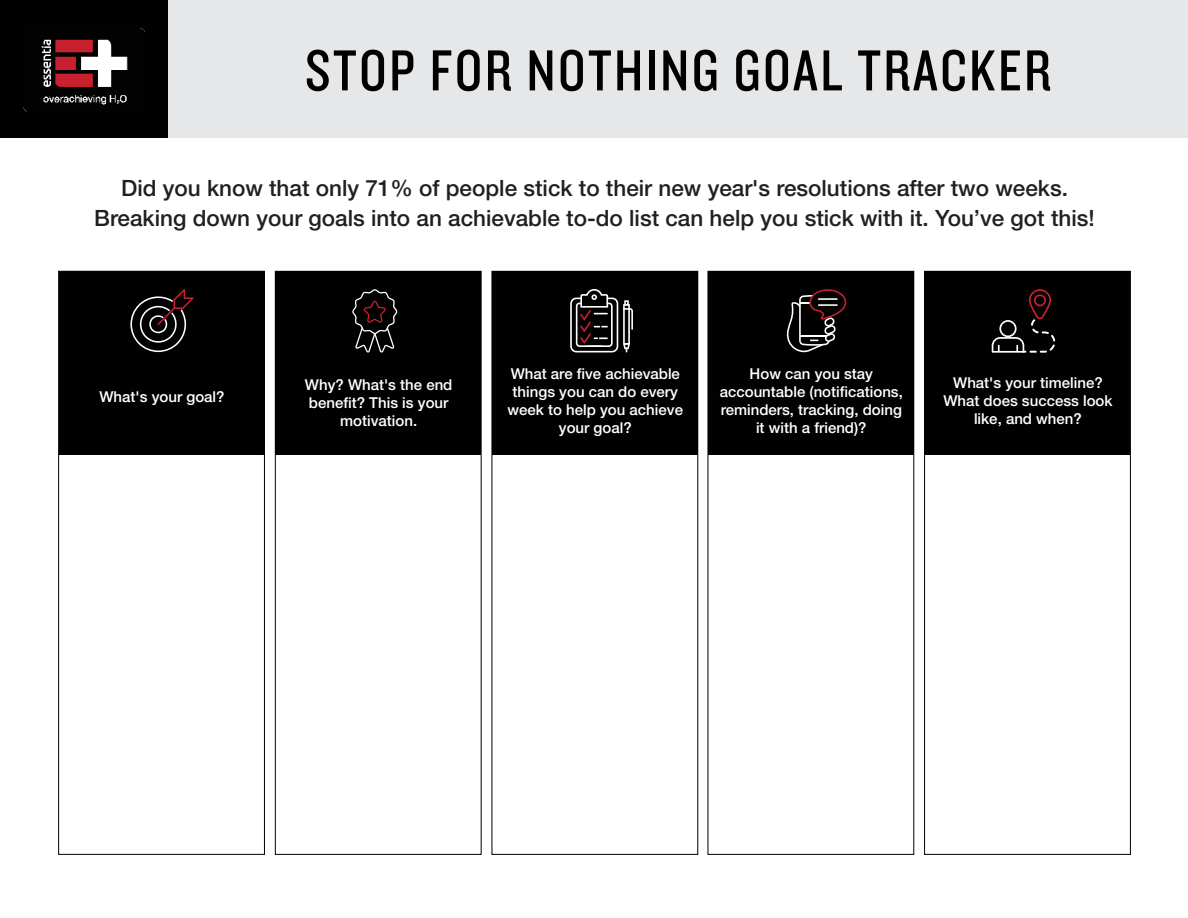
<style>
.page{position:relative;width:1188px;height:918px;background:#fff}
.page>*{position:absolute;margin:0;border:0;box-sizing:border-box;transform-origin:0 0}
.t1{font:60px "Knockout 29 Junior Ltweight";letter-spacing:.04em;color:#010102}
.t2{font:500 22.5px/30px "Helvetica Neue LT Std";color:#221f1f;text-align:center}
.t3{font:500 15px/18px "Helvetica Neue LT Std";color:#fff;text-align:center}
</style>
<div class="page">
<div style="left:0;top:0;width:168px;height:138px;background:#010102"></div>
<img style="left:23px;top:28px;width:122px;height:84px">
<div style="left:168px;top:0;width:1020px;height:138px;background:#e6e7e8"></div>
<div style="left:59px;top:271px;width:205px;height:184px;background:#010102"></div>
<svg style="left:130px;top:289px;width:64px;height:63px"></svg>
<div style="left:275px;top:271px;width:206px;height:184px;background:#010102"></div>
<div style="left:492px;top:271px;width:206px;height:184px;background:#010102"></div>
<div style="left:708px;top:271px;width:206px;height:184px;background:#010102"></div>
<div style="left:925px;top:271px;width:205px;height:184px;background:#010102"></div>
<svg style="left:352px;top:289px;width:45px;height:64px"></svg>
<svg style="left:570px;top:289px;width:63px;height:63px"></svg>
<svg style="left:786px;top:289px;width:60px;height:63px"></svg>
<svg style="left:992px;top:289px;width:63px;height:64px"></svg>
<h1 class="t1" style="left:305px;top:42px;width:748px">STOP FOR NOTHING GOAL TRACKER</h1>
<h2 class="t2" style="left:94px;top:175px;width:1002px">Did you know that only 71% of people stick to their new year's resolutions after two weeks.<br>Breaking down your goals into an achievable to-do list can help you stick with it. You’ve got this!</h2>
<p class="t3" style="left:99px;top:389px;width:127px">What's your goal?</p>
<p class="t3" style="left:305px;top:377px;width:149px">Why? What's the end benefit? This is your motivation.</p>
<p class="t3" style="left:508px;top:366px;width:177px">What are five achievable things you can do every week to help you achieve your goal?</p>
<p class="t3" style="left:720px;top:366px;width:185px">How can you stay accountable (notifications, reminders, tracking, doing it with a friend)?</p>
<p class="t3" style="left:943px;top:375px;width:171px">What's your timeline?<br>What does success look like, and when?</p>
</div>
